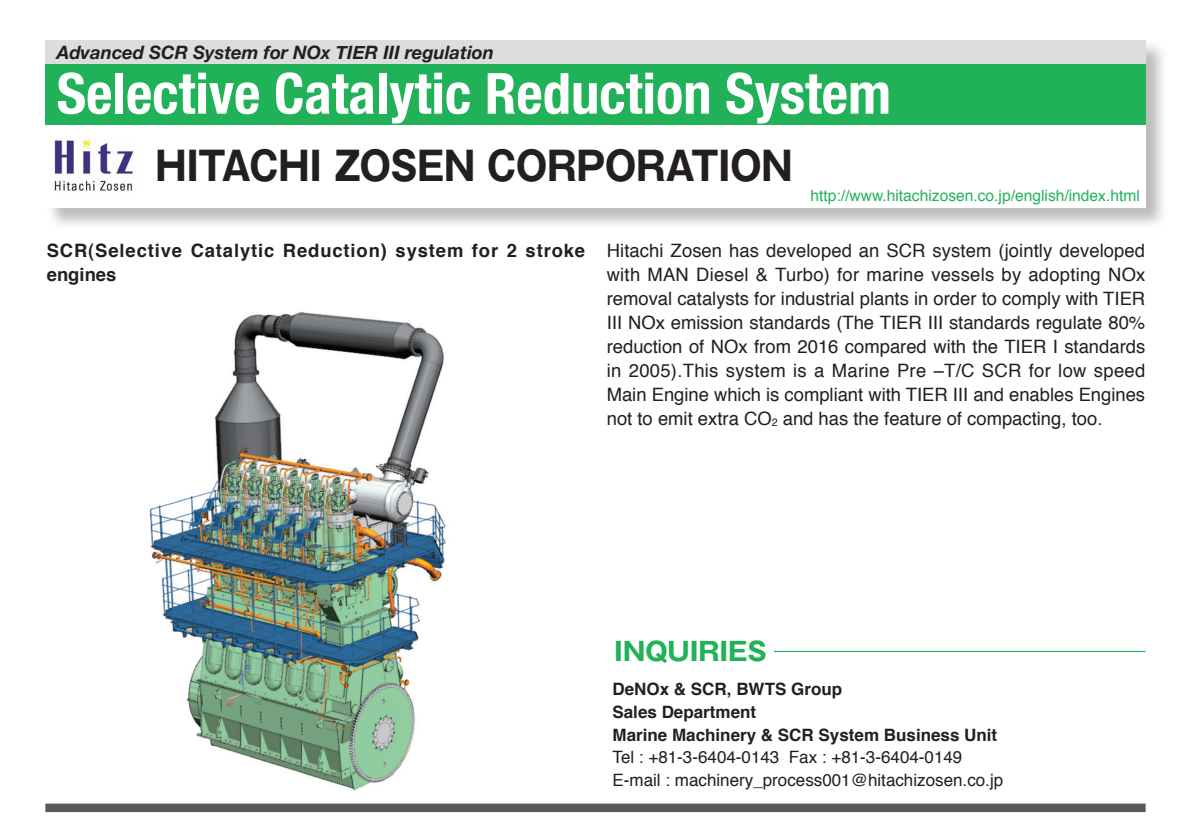
<style>
.page{position:relative;width:1191px;height:840px;background:#fff}
.page>*{position:absolute;margin:0;border:0;box-sizing:border-box;transform-origin:0 0}
.t1{font:700 condensed 56.6px "Helvetica Neue";color:#fff}
.t2{font:700 39.6px "Gothic MB101 Pro";letter-spacing:-.01em;color:#231f20;scale:.9 1}
.t3{font:700 25.6px "Gothic MB101 Pro";letter-spacing:-.01em;color:#21b259}
.t4{font:18.4px/24px "Helvetica";color:#231f20;text-align:justify}
.t5{font:700 18.4px/24.2px "Helvetica";letter-spacing:.045em;color:#231f20}
.t6{font:italic 700 18.4px "Helvetica Neue";color:#231f20}
.t7{font:17px/22.6px "Helvetica";color:#231f20}
.t8{font:700 17px/22.6px "Helvetica";color:#231f20}
.t9{font:15.6px "Helvetica";color:#21b259}
.s1{font-size:10.8px}
</style>
<div class="page">
<div style="left:45px;top:803px;width:1100px;height:8px;background:#57585a"></div>
<div style="left:46px;top:40px;width:1122px;height:190px;background:#231f20;opacity:.3"></div>
<div style="left:45px;top:40px;width:1100px;height:167px;background:#fff"></div>
<img style="left:149px;top:312px;width:297px;height:479px">
<hr style="left:774px;top:650px;width:371px;height:1px;background:#21b259">
<img style="left:54px;top:140px;width:80px;height:51px">
<div style="left:45px;top:65px;width:1100px;height:60px;background:#21b259"></div>
<div style="left:45px;top:40px;width:1100px;height:24px;background:#dcdddf"></div>
<p class="t6" style="left:57px;top:41px;width:439px">Advanced SCR System for NOx TIER III regulation</p>
<h1 class="t1" style="left:57px;top:59px;width:836px">Selective Catalytic Reduction System</h1>
<h2 class="t2" style="left:155px;top:132px;width:709px">HITACHI ZOSEN CORPORATION</h2>
<p class="t9" style="left:810px;top:183px;width:331px">http://www.hitachizosen.co.jp/english/index.html</p>
<p class="t5" style="left:47px;top:238px;width:540px">SCR(Selective Catalytic Reduction) system for 2 stroke engines</p>
<p class="t4" style="left:607px;top:238px;width:540px">Hitachi Zosen has developed an SCR system (jointly developed with MAN Diesel &amp; Turbo) for marine vessels by adopting NOx removal catalysts for industrial plants in order to comply with TIER Ⅲ NOx emission standards (The TIER Ⅲ standards regulate 80% reduction of NOx from 2016 compared with the TIER I standards in 2005).This system is a Marine Pre –T/C SCR for low speed Main Engine which is compliant with TIER Ⅲ and enables Engines not to emit extra CO<span class="s1">2</span> and has the feature of compacting, too.</p>
<h3 class="t3" style="left:614px;top:629px;width:154px">INQUIRIES</h3>
<p class="t8" style="left:612px;top:677px;width:386px">DeNOx &amp; SCR, BWTS Group<br>Sales Department<br>Marine Machinery &amp; SCR System Business Unit</p>
<p class="t7" style="left:612px;top:746px;width:392px">Tel : +81-3-6404-0143 Fax : +81-3-6404-0149<br>E-mail : machinery_process001@hitachizosen.co.jp</p>
</div>
